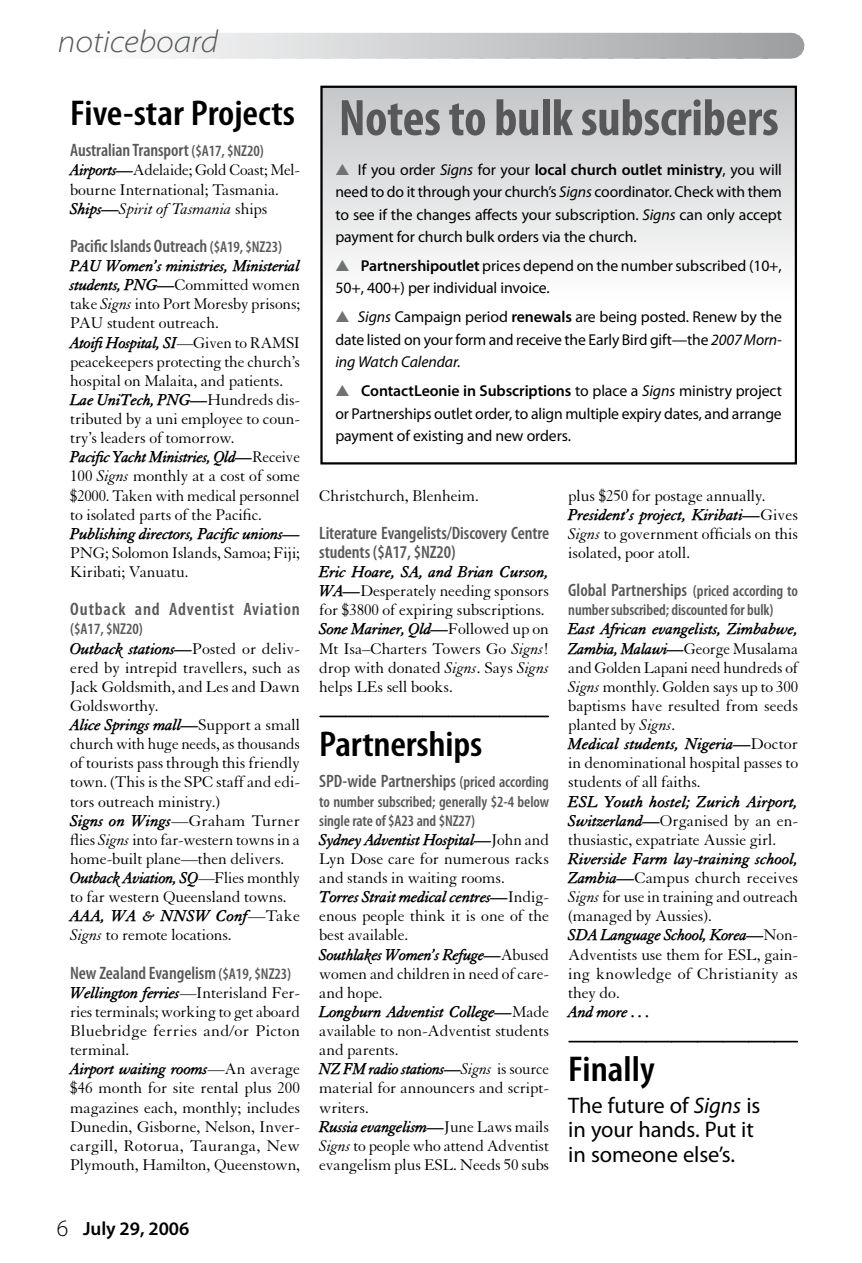
<style>
.page{position:relative;width:862px;height:1263px;background:#fff}
.page>*{position:absolute;margin:0;border:0;box-sizing:border-box;transform-origin:0 0}
.t1{font:700 condensed 51.75px "Myriad Pro";letter-spacing:-.005em;color:#58585a}
.t2{font:600 condensed 36px "Myriad Pro";color:#000;scale:1.1 1}
.t3{font:italic 300 semi-expanded 31.5px "Myriad Pro";color:#58585a}
.t4{font:22.5px/24.8px "Myriad Pro";letter-spacing:-.005em;color:#000}
.t5{font:600 19.12px "Myriad Pro";color:#000}
.t6{font:600 condensed 18px/19.1px "Myriad Pro";letter-spacing:-.005em;color:#58585a}
.t7{font:600 condensed 18px "Myriad Pro";letter-spacing:.045em;color:#58585a}
.t8{font:16.88px/19.1px "Granjon";letter-spacing:-.005em;color:#000}
.t9{font:italic 700 16.88px "Granjon";letter-spacing:-.005em;color:#000}
.t10{font:15.75px/22.5px "Myriad Pro";letter-spacing:-.005em;color:#000;text-align:justify}
.t11{font:600 condensed 15.75px/19.1px "Myriad Pro";letter-spacing:-.005em;color:#58585a}
.s1{font-size:15.75px}
.s2{font-weight:700;font-style:italic}
.s3{font-style:italic}
.s4{font-weight:600}
</style>
<div class="page">
<svg style="left:156px;top:33px;width:635px;height:26px;background:#cacbcc"></svg>
<svg style="left:320px;top:716px;width:228px;height:1px"></svg>
<svg style="left:568px;top:1041px;width:228px;height:1px"></svg>
<div style="left:321px;top:87px;width:474px;height:376px;background:linear-gradient(to bottom,#d0d2d3,#fff)"></div>
<div style="left:320px;top:86px;width:476px;height:378px;border:2px solid #000"></div>
<svg style="left:336px;top:163px;width:13px;height:11px"></svg>
<svg style="left:336px;top:260px;width:13px;height:11px"></svg>
<svg style="left:336px;top:311px;width:13px;height:11px"></svg>
<svg style="left:336px;top:385px;width:13px;height:11px"></svg>
<h3 class="t3" style="left:57px;top:25px;width:162px">noticeboard</h3>
<h2 class="t2" style="left:70px;top:93px;width:206px">Five-star Projects</h2>
<p class="t6" style="left:70px;top:141px;width:195px">Australian Transport <span class="s1">($A17, $NZ20)</span></p>
<p class="t8" style="left:70px;top:161px;width:231px"><span class="s2">Airports—</span>Adelaide; Gold Coast; Mel&shy;bourne International; Tasmania.<br><span class="s2">Ships—</span><span class="s3">Spirit of Tasmania</span> ships</p>
<p class="t6" style="left:70px;top:237px;width:213px">Pacific Islands Outreach <span class="s1">($A19, $NZ23)</span></p>
<p class="t8" style="left:70px;top:257px;width:231px"><span class="s2">PAU Women’s ministries, Ministerial students, PNG—</span>Committed women take <span class="s3">Signs</span> into Port Moresby prisons; PAU student outreach.<br><span class="s2">Atoifi Hospital, SI</span>—Given to RAMSI peacekeepers protecting the church’s hospital on Malaita, and patients.<br><span class="s2">Lae UniTech, PNG—</span>Hundreds dis&shy;tributed by a uni employee to coun&shy;try’s leaders of tomorrow.<br><span class="s2">Pacific Yacht Ministries, Qld—</span>Receive 100 <span class="s3">Signs</span> monthly at a cost of some $2000. Taken with medical personnel to isolated parts of the Pacific.</p>
<p class="t9" style="left:70px;top:524px;width:231px">Publishing directors, Pacific unions—</p>
<p class="t8" style="left:70px;top:543px;width:231px">PNG; Solomon Islands, Samoa; Fiji;<br>Kiribati; Vanuatu.</p>
<p class="t7" style="left:70px;top:599px;width:231px">Outback and Adventist Aviation</p>
<p class="t11" style="left:70px;top:620px;width:74px">($A17, $NZ20)</p>
<p class="t8" style="left:70px;top:639px;width:231px"><span class="s2">Outback stations—</span>Posted or deliv&shy;ered by intrepid travellers, such as<br>Jack Goldsmith, and Les and Dawn<br>Goldsworthy.<br><span class="s2">Alice Springs mall—</span>Support a small church with huge needs, as thousands of tourists pass through this friendly town. (This is the SPC staff and edi&shy;tors outreach ministry.)<br><span class="s2">Signs on Wings</span>—Graham Turner flies <span class="s3">Signs</span> into far-western towns in a home-built plane—then delivers.<br><span class="s2">Outback Aviation, SQ</span>—Flies monthly to far western Queensland towns.<br><span class="s2">AAA, WA &amp; NNSW Conf</span>—Take<br><span class="s3">Signs</span> to remote locations.</p>
<p class="t6" style="left:70px;top:963px;width:222px">New Zealand Evangelism <span class="s1">($A19, $NZ23)</span></p>
<p class="t8" style="left:70px;top:983px;width:231px"><span class="s2">Wellington ferries</span>—Interisland Fer&shy;ries terminals; working to get aboard<br>Bluebridge ferries and/or Picton terminal.<br><span class="s2">Airport waiting rooms</span>—An average $46 month for site rental plus 200 magazines each, monthly; includes<br>Dunedin, Gisborne, Nelson, Inver&shy;cargill, Rotorua, Tauranga, New<br>Plymouth, Hamilton, Queenstown,</p>
<h1 class="t1" style="left:338px;top:89px;width:441px">Notes to bulk subscribers</h1>
<p class="t10" style="left:335px;top:158px;width:448px;text-indent:22px">If you order <span class="s3">Signs</span> for your <span class="s4">local church outlet ministry</span>, you will need to do it through your church’s <span class="s3">Signs</span> coordinator. Check with them to see if the changes affects your subscription. <span class="s3">Signs</span> can only accept payment for church bulk orders via the church.</p>
<p class="t10" style="left:335px;top:255px;width:447px;text-indent:25px"><span class="s4">Partnershipoutlet</span> prices depend on the number subscribed (10+,<br>50+, 400+) per individual invoice.</p>
<p class="t10" style="left:335px;top:306px;width:448px;text-indent:22px"><span class="s3">Signs</span> Campaign period <span class="s4">renewals</span> are being posted. Renew by the date listed on your form and receive the Early Bird gift—the <span class="s3">2007 Morn&shy;ing Watch Calendar.</span></p>
<p class="t10" style="left:335px;top:380px;width:448px;text-indent:26px"><span class="s4">ContactLeonie in Subscriptions</span> to place a <span class="s3">Signs</span> ministry project or Partnerships outlet order, to align multiple expiry dates, and arrange payment of existing and new orders.</p>
<p class="t8" style="left:319px;top:486px;width:161px">Christchurch, Blenheim.</p>
<p class="t6" style="left:319px;top:524px;width:231px">Literature Evangelists/Discovery Centre students ($A17, $NZ20)</p>
<p class="t8" style="left:319px;top:563px;width:231px"><span class="s2">Eric Hoare, SA, and Brian Curson,<br>WA—</span>Desperately needing sponsors for $3800 of expiring subscriptions.<br><span class="s2">Sone Mariner, Qld—</span>Followed up on<br>Mt Isa–Charters Towers Go <span class="s3">Signs</span>! drop with donated <span class="s3">Signs</span>. Says <span class="s3">Signs </span>helps LEs sell books.</p>
<h2 class="t2" style="left:319px;top:724px;width:150px">Partnerships</h2>
<p class="t6" style="left:319px;top:772px;width:231px">SPD-wide Partnerships <span class="s1">(priced according</span></p>
<p class="t11" style="left:319px;top:792px;width:231px">to number subscribed; generally $2-4 below single rate of $A23 and $NZ27)</p>
<p class="t8" style="left:319px;top:830px;width:231px"><span class="s2">Sydney Adventist Hospital—</span>John and<br>Lyn Dose care for numerous racks and stands in waiting rooms.<br><span class="s2">Torres Strait medical centres—</span>Indig&shy;enous people think it is one of the best available.<br><span class="s2">Southlakes Women’s Refuge—</span>Abused women and children in need of care&shy;and hope.<br><span class="s2">Longburn Adventist College—</span>Made available to non-Adventist students and parents.<br><span class="s2">NZ FM radio stations—</span><span class="s3">Signs</span> is source material for announcers and script&shy;writers.<br><span class="s2">Russia evangelism—</span>June Laws mails<br><span class="s3">Signs</span> to people who attend Adventist evangelism plus ESL. Needs 50 subs</p>
<p class="t8" style="left:568px;top:486px;width:231px">plus $250 for postage annually.<br><span class="s2">President’s project, Kiribati—</span>Gives<br><span class="s3">Signs</span> to government officials on this isolated, poor atoll.</p>
<p class="t6" style="left:568px;top:581px;width:231px">Global Partnerships <span class="s1">(priced according to</span></p>
<p class="t11" style="left:568px;top:601px;width:207px">number subscribed; discounted for bulk)</p>
<p class="t8" style="left:568px;top:620px;width:231px"><span class="s2">East African evangelists, Zimbabwe,<br>Zambia, Malawi—</span>George Musalama and Golden Lapani need hundreds of<br><span class="s3">Signs</span> monthly. Golden says up to 300 baptisms have resulted from seeds planted by <span class="s3">Signs</span>.<br><span class="s2">Medical students, Nigeria—</span>Doctor in denominational hospital passes to students of all faiths.</p>
<p class="t8" style="left:568px;top:792px;width:231px;text-align:justify"><span class="s2">ESL Youth hostel; Zurich Airport, Switzerland—</span>Organised by an en&shy;thusiastic, expatriate Aussie girl.</p>
<p class="t8" style="left:568px;top:849px;width:231px"><span class="s2">Riverside Farm lay-training school,<br>Zambia—</span>Campus church receives<br><span class="s3">Signs</span> for use in training and outreach (managed by Aussies).<br><span class="s2">SDA Language School, Korea—</span>Non-<br>Adventists use them for ESL, gain&shy;ing knowledge of Christianity as they do.</p>
<p class="t9" style="left:568px;top:1003px;width:83px">And more . . .</p>
<h2 class="t2" style="left:568px;top:1049px;width:80px">Finally</h2>
<h3 class="t4" style="left:568px;top:1093px;width:193px">The future of <span class="s3">Signs</span> is in your hands. Put it in someone else’s.</h3>
<p class="t5" style="left:83px;top:1218px;width:108px">July 29, 2006</p>
</div>
